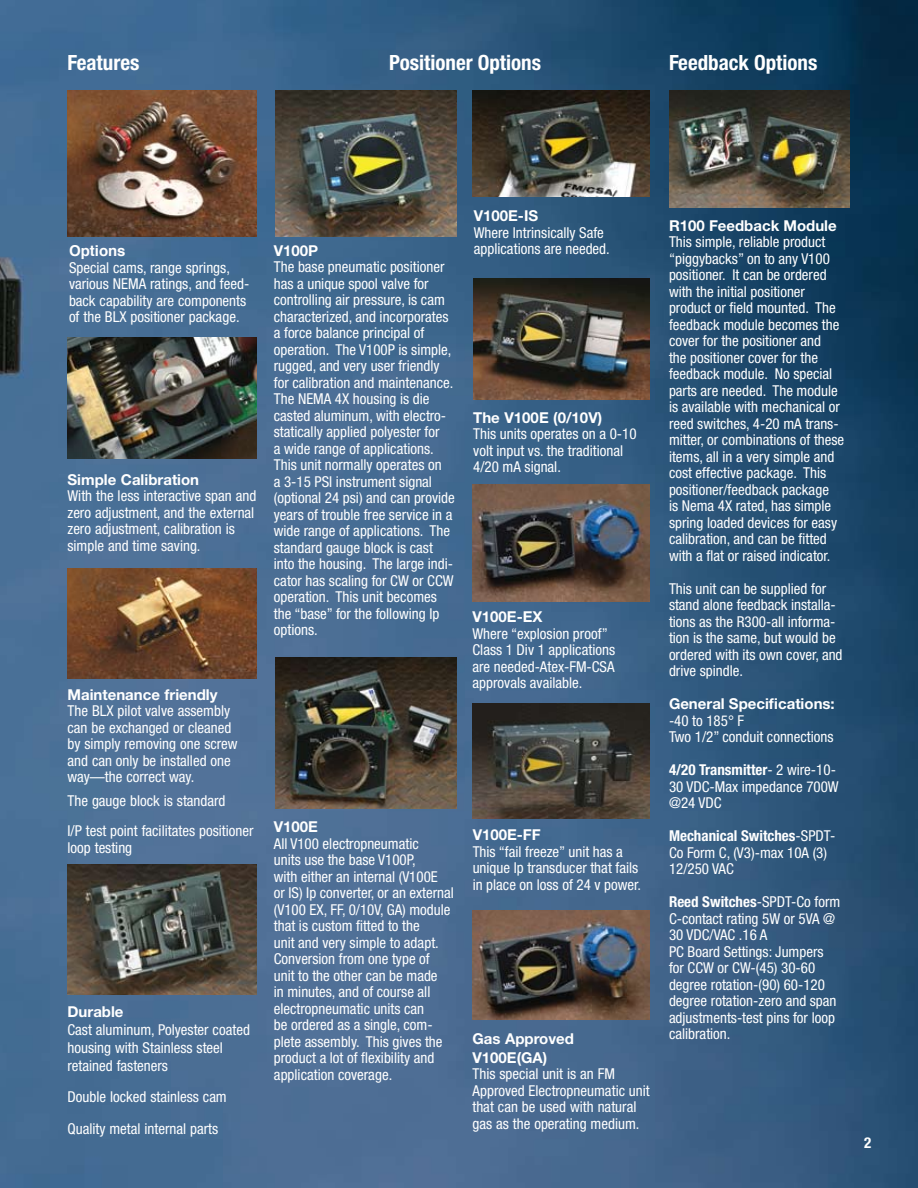
<style>
.page{position:relative;width:918px;height:1188px;background:#fff}
.page>*{position:absolute;margin:0;border:0;box-sizing:border-box;transform-origin:0 0}
.t1{font:700 condensed 21px "Helvetica Neue";color:#fff}
.t2{font:condensed 15px/16.5px "Helvetica Neue";color:#fff}
.t3{font:700 15px/18.9px "Helvetica Neue";color:#fff}
.t4{font:700 15px "Helvetica";color:#fff}
.t5{font:700 condensed 15px "Helvetica Neue";color:#fff}
.s1{font-weight:700}
</style>
<div class="page">
<img style="left:0;top:0;width:918px;height:1188px">
<img style="left:669px;top:90px;width:181px;height:118px">
<img style="left:473px;top:278px;width:177px;height:121px">
<img style="left:472px;top:485px;width:178px;height:117px">
<img style="left:472px;top:704px;width:178px;height:114px">
<img style="left:472px;top:911px;width:178px;height:109px">
<img style="left:275px;top:90px;width:182px;height:147px">
<img style="left:473px;top:90px;width:177px;height:107px">
<img style="left:68px;top:338px;width:188px;height:121px">
<img style="left:68px;top:90px;width:188px;height:147px">
<img style="left:68px;top:568px;width:188px;height:111px">
<img style="left:275px;top:657px;width:182px;height:152px">
<img style="left:68px;top:865px;width:188px;height:129px">
<h1 class="t1" style="left:68px;top:50px;width:73px">Features</h1>
<h1 class="t1" style="left:389px;top:50px;width:153px">Positioner Options</h1>
<h1 class="t1" style="left:669px;top:50px;width:150px">Feedback Options</h1>
<p class="t4" style="left:69px;top:237px;width:58px">Options</p>
<p class="t2" style="left:69px;top:259px;width:182px">Special cams, range springs, various NEMA ratings, and feed&shy;back capability are components of the BLX positioner package.</p>
<p class="t3" style="left:68px;top:470px;width:133px">Simple Calibration</p>
<p class="t2" style="left:68px;top:488px;width:190px">With the less interactive span and zero adjustment, and the external zero adjustment, calibration is simple and time saving.</p>
<p class="t3" style="left:68px;top:685px;width:152px">Maintenance friendly</p>
<p class="t2" style="left:68px;top:703px;width:172px">The BLX pilot valve assembly can be exchanged or cleaned by simply removing one screw and can only be installed one way—the correct way.</p>
<p class="t2" style="left:68px;top:786px;width:188px;line-height:30px">The gauge block is standard<br>I/P test point facilitates positioner</p>
<p class="t2" style="left:68px;top:839px;width:66px">loop testing</p>
<p class="t3" style="left:68px;top:1002px;width:58px">Durable</p>
<p class="t2" style="left:68px;top:1020px;width:184px;line-height:18px">Cast aluminum, Polyester coated housing with Stainless steel retained fasteners</p>
<p class="t2" style="left:68px;top:1081px;width:161px;line-height:31.5px">Double locked stainless cam<br>Quality metal internal parts</p>
<p class="t3" style="left:274px;top:241px;width:46px">V100P</p>
<p class="t2" style="left:274px;top:259px;width:182px">The base pneumatic positioner has a unique spool valve for controlling air pressure, is cam characterized, and incorporates a force balance principal of operation. The V100P is simple, rugged, and very user friendly for calibration and maintenance.<br>The NEMA 4X housing is die casted aluminum, with electro&shy;statically applied polyester for<br>a wide range of applications.<br>This unit normally operates on<br>a 3-15 PSI instrument signal (optional 24 psi) and can provide years of trouble free service in a wide range of applications. The standard gauge block is cast into the housing. The large indi&shy;cator has scaling for CW or CCW operation. This unit becomes the “base” for the following Ip options.</p>
<p class="t3" style="left:474px;top:206px;width:66px">V100E-IS</p>
<p class="t2" style="left:474px;top:224px;width:138px">Where Intrinsically Safe applications are needed.</p>
<p class="t3" style="left:473px;top:407px;width:130px">The V100E (0/10V)</p>
<p class="t2" style="left:473px;top:425px;width:165px">This units operates on a 0-10 volt input vs. the traditional<br>4/20 mA signal.</p>
<p class="t3" style="left:472px;top:607px;width:72px">V100E-EX</p>
<p class="t2" style="left:472px;top:625px;width:144px">Where “explosion proof”<br>Class 1 Div 1 applications are needed-Atex-FM-CSA approvals available.</p>
<p class="t3" style="left:274px;top:817px;width:46px">V100E</p>
<p class="t2" style="left:274px;top:835px;width:182px">All V100 electropneumatic<br>units use the base V100P,<br>with either an internal (V100E<br>or IS) Ip converter, or an external (V100 EX, FF, 0/10V, GA) module that is custom fitted to the<br>unit and very simple to adapt.<br>Conversion from one type of unit to the other can be made<br>in minutes, and of course all electropneumatic units can<br>be ordered as a single, com&shy;plete assembly. This gives the product a lot of flexibility and application coverage.</p>
<p class="t3" style="left:473px;top:825px;width:70px">V100E-FF</p>
<p class="t2" style="left:473px;top:843px;width:170px">This “fail freeze” unit has a unique Ip transducer that fails in place on loss of 24 v power.</p>
<p class="t3" style="left:472px;top:1029px;width:103px">Gas Approved<br>V100E(GA)</p>
<p class="t2" style="left:472px;top:1065px;width:179px">This special unit is an FM<br>Approved Electropneumatic unit that can be used with natural gas as the operating medium.</p>
<p class="t3" style="left:669px;top:216px;width:169px">R100 Feedback Module</p>
<p class="t2" style="left:669px;top:234px;width:177px">This simple, reliable product “piggybacks” on to any V100 positioner. It can be ordered with the initial positioner product or field mounted. The feedback module becomes the cover for the positioner and<br>the positioner cover for the feedback module. No special parts are needed. The module is available with mechanical or reed switches, 4-20 mA trans&shy;mitter, or combinations of these items, all in a very simple and cost effective package. This positioner/feedback package<br>is Nema 4X rated, has simple spring loaded devices for easy calibration, and can be fitted with a flat or raised indicator.</p>
<p class="t2" style="left:669px;top:580px;width:175px">This unit can be supplied for stand alone feedback installa&shy;tions as the R300-all informa&shy;tion is the same, but would be ordered with its own cover, and drive spindle.</p>
<p class="t3" style="left:669px;top:694px;width:167px">General Specifications:</p>
<p class="t2" style="left:669px;top:712px;width:166px">-40 to 185° F<br>Two 1/2” conduit connections</p>
<p class="t2" style="left:669px;top:762px;width:171px"><span class="s1">4/20 Transmitter</span>- 2 wire-10-<br>30 VDC-Max impedance 700W @24 VDC</p>
<p class="t2" style="left:669px;top:828px;width:168px"><span class="s1">Mechanical Switches</span>-SPDT-<br>Co Form C, (V3)-max 10A (3)<br>12/250 VAC</p>
<p class="t2" style="left:669px;top:894px;width:173px"><span class="s1">Reed Switches</span>-SPDT-Co form<br>C-contact rating 5W or 5VA @<br>30 VDC/VAC .16 A<br>PC Board Settings: Jumpers for CCW or CW-(45) 30-60 degree rotation-(90) 60-120 degree rotation-zero and span adjustments-test pins for loop calibration.</p>
<p class="t5" style="left:864px;top:1134px;width:9px">2</p>
</div>
